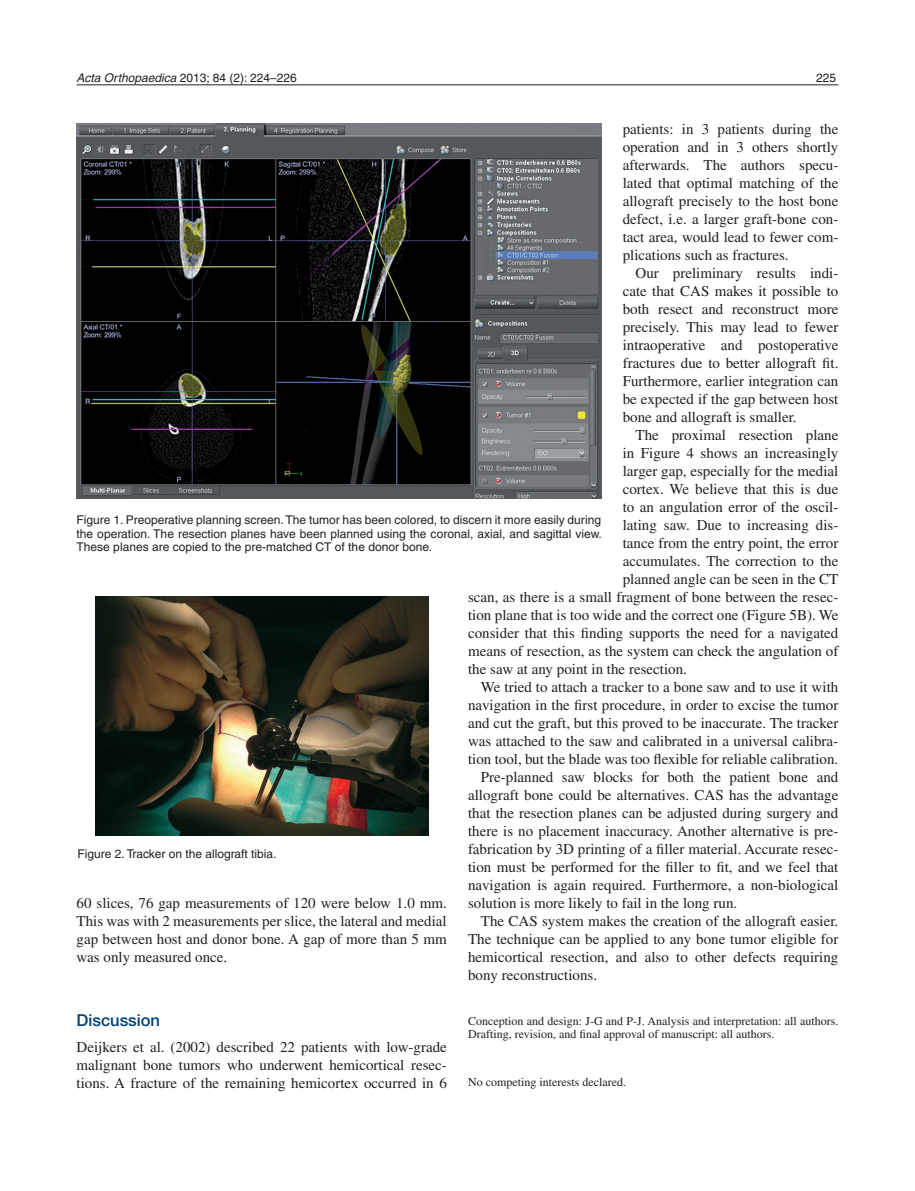
<style>
.page{position:relative;width:915px;height:1191px;background:#fff}
.page>*{position:absolute;margin:0;border:0;box-sizing:border-box;transform-origin:0 0}
.t1{font:500 16.5px "Helvetica Neue LTW1 G";color:#004279}
.t2{font:15px/18px "Times";color:#231f20;text-align:justify}
.t3{font:12px/13.5px "Helvetica";color:#231f20;text-align:justify}
.t4{font:12px/13.5px "Times";color:#231f20}
.s1{font-style:italic}
</style>
<div class="page">
<hr style="left:77px;top:85px;width:761px;height:1px;background:#231f20">
<img style="left:77px;top:124px;width:524px;height:374px">
<img style="left:95px;top:596px;width:333px;height:239px">
<p class="t3" style="left:77px;top:71px;width:222px"><span class="s1">Acta Orthopaedica</span> 2013; 84 (2): 224–226</p>
<p class="t3" style="left:816px;top:71px;width:22px">225</p>
<p class="t3" style="left:77px;top:513px;width:526px">Figure 1. Preoperative planning screen. The tumor has been colored, to discern it more easily during the operation. The resection planes have been planned using the coronal, axial, and sagittal view.<br>These planes are copied to the pre-matched CT of the donor bone.</p>
<p class="t2" style="left:622px;top:119px;width:217px">patients: in 3 patients during the operation and in 3 others shortly afterwards. The authors specu&shy;lated that optimal matching of the allograft precisely to the host bone defect, i.e. a larger graft-bone con&shy;tact area, would lead to fewer com&shy;plications such as fractures.</p>
<p class="t2" style="left:622px;top:263px;width:217px;text-indent:13px">Our preliminary results indi&shy;cate that CAS makes it possible to both resect and reconstruct more precisely. This may lead to fewer intraoperative and postoperative fractures due to better allograft fit.<br>Furthermore, earlier integration can be expected if the gap between host bone and allograft is smaller.</p>
<p class="t2" style="left:622px;top:425px;width:217px;text-indent:13px">The proximal resection plane in Figure 4 shows an increasingly larger gap, especially for the medial cortex. We believe that this is due to an angulation error of the oscil&shy;lating saw. Due to increasing dis&shy;tance from the entry point, the error accumulates. The correction to the planned angle can be seen in the CT</p>
<p class="t3" style="left:77px;top:847px;width:201px">Figure 2. Tracker on the allograft tibia.</p>
<p class="t2" style="left:77px;top:893px;width:371px">60 slices, 76 gap measurements of 120 were below 1.0 mm.<br>This was with 2 measurements per slice, the lateral and medial gap between host and donor bone. A gap of more than 5 mm was only measured once.</p>
<p class="t1" style="left:77px;top:1010px;width:85px">Discussion</p>
<p class="t2" style="left:77px;top:1037px;width:371px">Deijkers et al. (2002) described 22 patients with low-grade malignant bone tumors who underwent hemicortical resec&shy;tions. A fracture of the remaining hemicortex occurred in 6</p>
<p class="t2" style="left:468px;top:587px;width:371px">scan, as there is a small fragment of bone between the resec&shy;tion plane that is too wide and the correct one (Figure 5B). We consider that this finding supports the need for a navigated means of resection, as the system can check the angulation of the saw at any point in the resection.</p>
<p class="t2" style="left:480px;top:677px;width:359px">We tried to attach a tracker to a bone saw and to use it with</p>
<p class="t2" style="left:468px;top:695px;width:371px">navigation in the first procedure, in order to excise the tumor</p>
<p class="t2" style="left:468px;top:713px;width:371px">and cut the graft, but this proved to be inaccurate. The tracker</p>
<p class="t2" style="left:468px;top:731px;width:371px">was attached to the saw and calibrated in a universal calibra-</p>
<p class="t2" style="left:468px;top:749px;width:371px">tion tool, but the blade was too flexible for reliable calibration.</p>
<p class="t2" style="left:480px;top:767px;width:359px">Pre-planned saw blocks for both the patient bone and</p>
<p class="t2" style="left:468px;top:785px;width:371px">allograft bone could be alternatives. CAS has the advantage</p>
<p class="t2" style="left:468px;top:803px;width:371px">that the resection planes can be adjusted during surgery and</p>
<p class="t2" style="left:468px;top:821px;width:371px">there is no placement inaccuracy. Another alternative is pre-</p>
<p class="t2" style="left:468px;top:839px;width:371px">fabrication by 3D printing of a filler material. Accurate resec-</p>
<p class="t2" style="left:468px;top:857px;width:371px">tion must be performed for the filler to fit, and we feel that</p>
<p class="t2" style="left:468px;top:875px;width:371px">navigation is again required. Furthermore, a non-biological</p>
<p class="t2" style="left:468px;top:893px;width:270px">solution is more likely to fail in the long run.</p>
<p class="t2" style="left:480px;top:911px;width:359px">The CAS system makes the creation of the allograft easier.</p>
<p class="t2" style="left:468px;top:929px;width:371px">The technique can be applied to any bone tumor eligible for</p>
<p class="t2" style="left:468px;top:947px;width:371px">hemicortical resection, and also to other defects requiring</p>
<p class="t2" style="left:468px;top:965px;width:130px">bony reconstructions.</p>
<p class="t4" style="left:468px;top:1014px;width:371px">Conception and design: J-G and P-J. Analysis and interpretation: all authors.<br>Drafting, revision, and final approval of manuscript: all authors.</p>
<p class="t4" style="left:468px;top:1075px;width:159px">No competing interests declared.</p>
</div>
